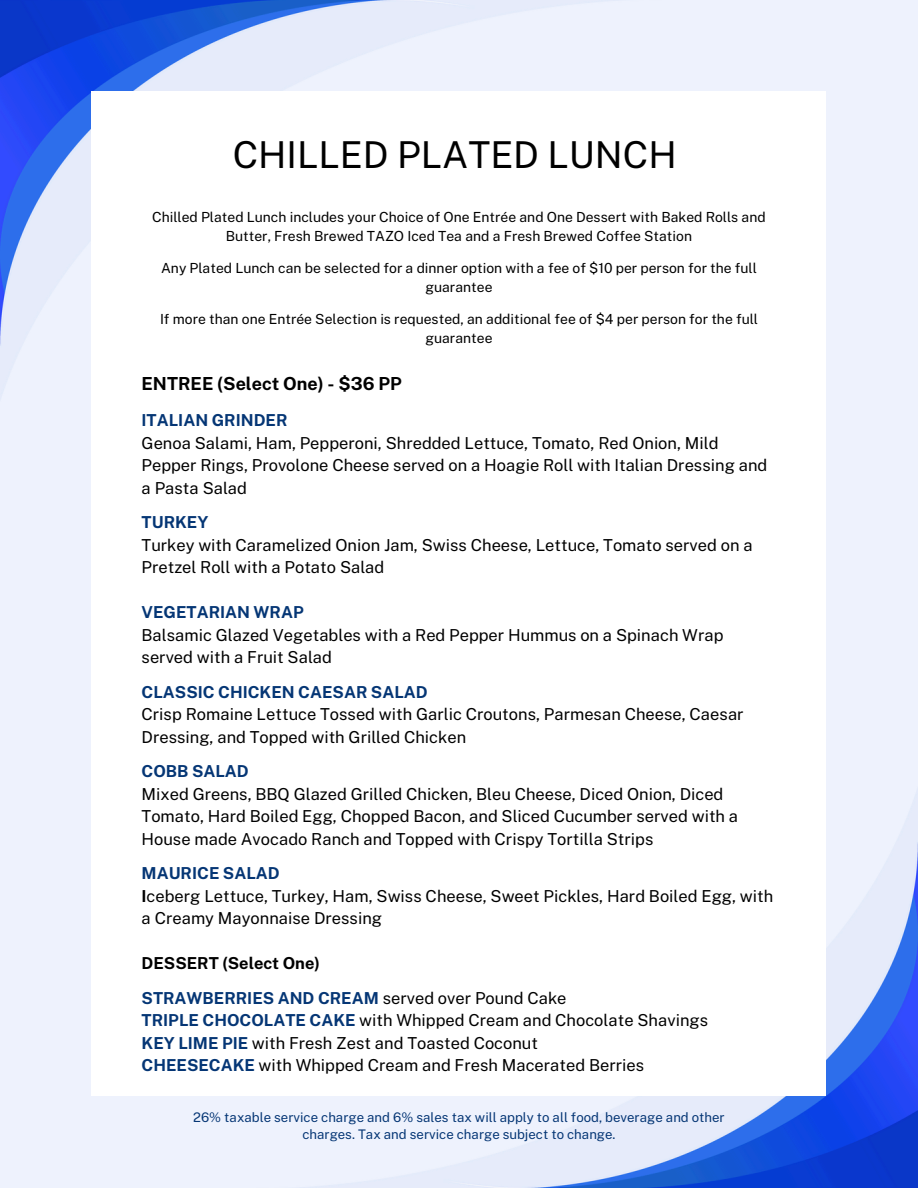
<style>
.page{position:relative;width:918px;height:1188px;background:#eef2fd}
.page>*{position:absolute;margin:0;border:0;box-sizing:border-box;transform-origin:0 0}
.t1{font:37.05px "Public Sans";color:#000}
.t2{font:700 18px "Public Sans";color:#000}
.t3{font:16.5px/22.5px "Public Sans";color:#000}
.t4{font:700 16.5px "Public Sans";color:#000}
.t5{font:13.95px/19.5px "Public Sans";color:#000;text-align:center}
.t6{font:13.2px/17.5px "Public Sans";color:#053675;text-align:center}
.s1{font-weight:700;color:#053675}
.s2{font-weight:700}
</style>
<div class="page">
<img style="left:304px;top:793px;width:614px;height:395px">
<img style="left:0;top:0;width:672px;height:402px">
<div style="left:92px;top:92px;width:734px;height:1004px;background:#fff"></div>
<p class="t1" style="left:233px;top:132px;width:445px">CHILLED PLATED LUNCH</p>
<h1 class="t5" style="left:152px;top:207px;width:615px">Chilled Plated Lunch includes your Choice of One Entrée and One Dessert with Baked Rolls and<br>Butter, Fresh Brewed TAZO Iced Tea and a Fresh Brewed Coffee Station</h1>
<p class="t5" style="left:161px;top:258px;width:597px">Any Plated Lunch can be selected for a dinner option with a fee of $10 per person for the full guarantee</p>
<p class="t5" style="left:160px;top:309px;width:599px">If more than one Entrée Selection is requested, an additional fee of $4 per person for the full guarantee</p>
<p class="t2" style="left:142px;top:373px;width:262px">ENTREE (Select One) - $36 PP</p>
<h2 class="t3" style="left:142px;top:409px;width:627px"><span class="s1">ITALIAN GRINDER<br></span>Genoa Salami, Ham, Pepperoni, Shredded Lettuce, Tomato, Red Onion, Mild Pepper Rings, Provolone Cheese served on a Hoagie Roll with Italian Dressing and a Pasta Salad</h2>
<h3 class="t3" style="left:142px;top:511px;width:613px"><span class="s1">TURKEY<br></span>Turkey with Caramelized Onion Jam, Swiss Cheese, Lettuce, Tomato served on a<br>Pretzel Roll with a Potato Salad</h3>
<h3 class="t3" style="left:142px;top:601px;width:583px"><span class="s1">VEGETARIAN WRAP<br></span>Balsamic Glazed Vegetables with a Red Pepper Hummus on a Spinach Wrap served with a Fruit Salad</h3>
<h3 class="t3" style="left:142px;top:680px;width:604px"><span class="s1">CLASSIC CHICKEN CAESAR SALAD<br></span>Crisp Romaine Lettuce Tossed with Garlic Croutons, Parmesan Cheese, Caesar<br>Dressing, and Topped with Grilled Chicken</h3>
<h3 class="t3" style="left:142px;top:760px;width:598px"><span class="s1">COBB SALAD<br></span>Mixed Greens, BBQ Glazed Grilled Chicken, Bleu Cheese, Diced Onion, Diced Tomato, Hard Boiled Egg, Chopped Bacon, and Sliced Cucumber served with a House made Avocado Ranch and Topped with Crispy Tortilla Strips</h3>
<h3 class="t3" style="left:142px;top:862px;width:633px"><span class="s1">MAURICE SALAD<br></span><span class="s2">I</span>ceberg Lettuce, Turkey, Ham, Swiss Cheese, Sweet Pickles, Hard Boiled Egg, with a Creamy Mayonnaise Dressing</h3>
<h3 class="t4" style="left:142px;top:953px;width:180px">DESSERT (Select One)</h3>
<h2 class="t3" style="left:142px;top:986px;width:568px"><span class="s1">STRAWBERRIES AND CREAM</span> served over Pound Cake<br><span class="s1">TRIPLE CHOCOLATE CAKE</span> with Whipped Cream and Chocolate Shavings <span class="s1">KEY LIME PIE</span> with Fresh Zest and Toasted Coconut<br><span class="s1">CHEESECAKE</span> with Whipped Cream and Fresh Macerated Berries</h2>
<h3 class="t6" style="left:193px;top:1108px;width:533px">26% taxable service charge and 6% sales tax will apply to all food, beverage and other charges. Tax and service charge subject to change.</h3>
</div>
